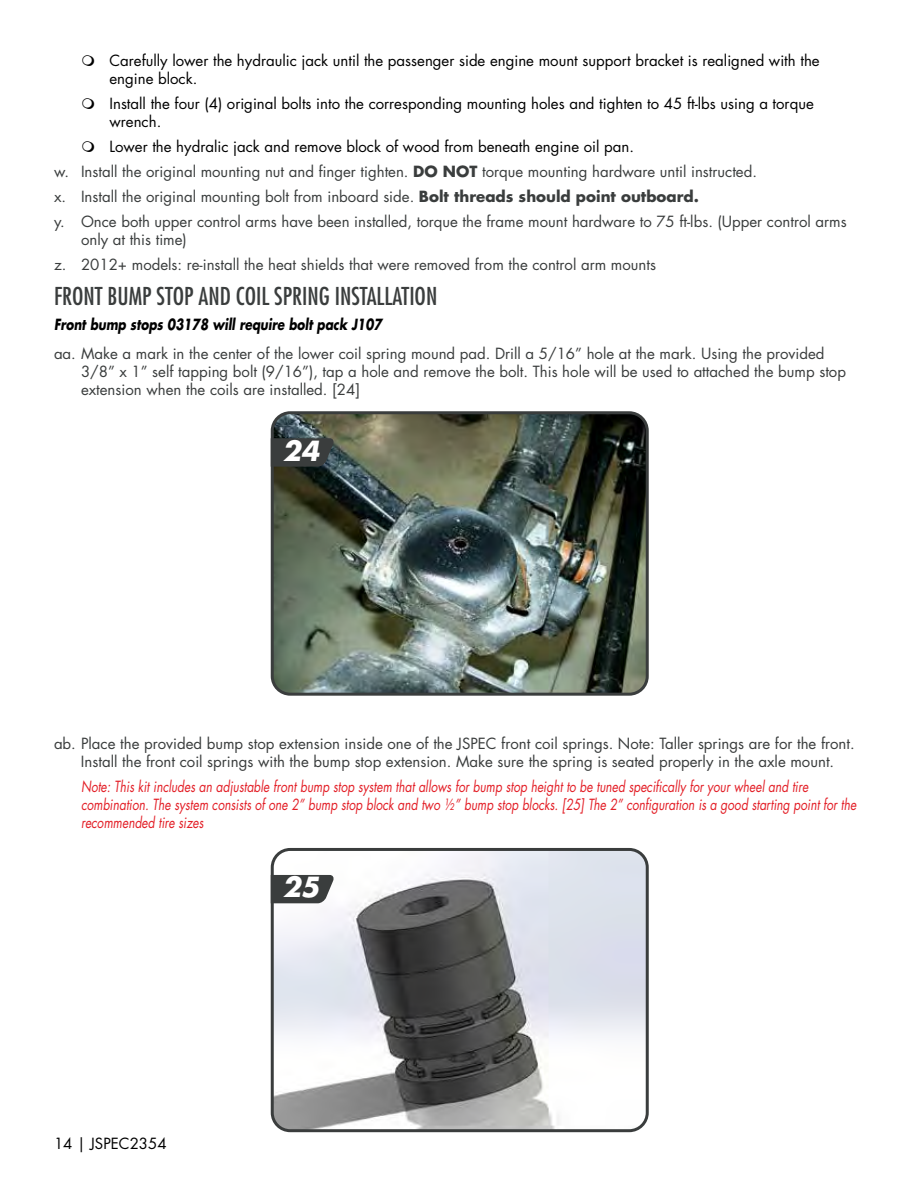
<style>
.page{position:relative;width:918px;height:1188px;background:#fff}
.page>*{position:absolute;margin:0;border:0;box-sizing:border-box;transform-origin:0 0}
.t1{font:italic 700 27px "Futura Std";color:#fff}
.t2{font:condensed 24px "Futura Std";color:#3a3d3d}
.t3{font:15px/25px "Futura Std";color:#3a3d3d}
.t4{font:italic 15px/18px "Futura Std";color:#e31f27;scale:.8 1}
.t5{font:15px/18px "Futura Std";color:#000}
.t6{font:italic 700 15px "Futura Std";color:#000;scale:.8 1}
.s1{color:#000}
.s2{font-weight:700}
</style>
<div class="page">
<img style="left:275px;top:415px;width:370px;height:277px">
<div style="left:271px;top:411px;width:378px;height:285px;border:3px solid #3a3d3d;border-radius:18px"></div>
<svg style="left:271px;top:438px;width:63px;height:29px;background:#3a3f3f"></svg>
<img style="left:272px;top:852px;width:373px;height:279px">
<div style="left:271px;top:848px;width:378px;height:284px;border:3px solid #3a3d3d;border-radius:18px"></div>
<svg style="left:271px;top:875px;width:63px;height:28px;background:#484b4b"></svg>
<p class="t5" style="left:110px;top:52px;width:712px">Carefully lower the hydraulic jack until the passenger side engine mount support bracket is realigned with the engine block.</p>
<p class="t5" style="left:110px;top:95px;width:706px">Install the four (4) original bolts into the corresponding mounting holes and tighten to 45 ft-lbs using a torque wrench.</p>
<p class="t3" style="left:54px;top:134px;width:794px;text-indent:56px"><span class="s1">Lower the hydralic jack and remove block of wood from beneath engine oil pan.<br></span>w. Install the original mounting nut and finger tighten. <span class="s2">DO NOT</span> torque mounting hardware until instructed.<br>x. Install the original mounting bolt from inboard side. <span class="s2">Bolt threads should point outboard.<br></span>y. Once both upper control arms have been installed, torque the frame mount hardware to 75 ft-lbs. (Upper control arms</p>
<p class="t3" style="left:54px;top:227px;width:604px;text-indent:27px">only at this time)<br>z. 2012+ models: re-install the heat shields that were removed from the control arm mounts</p>
<h2 class="t2" style="left:54px;top:282px;width:385px">FRONT BUMP STOP AND COIL SPRING INSTALLATION</h2>
<p class="t6" style="left:54px;top:314px;width:412px">Front bump stops 03178 will require bolt pack J107</p>
<p class="t3" style="left:81px;top:345px;width:767px;line-height:18px;text-indent:-27px">aa. Make a mark in the center of the lower coil spring mound pad. Drill a 5/16” hole at the mark. Using the provided<br>3/8” x 1” self tapping bolt (9/16”), tap a hole and remove the bolt. This hole will be used to attached the bump stop extension when the coils are installed. [24]</p>
<h1 class="t1" style="left:282px;top:432px;width:39px">24</h1>
<p class="t3" style="left:54px;top:734px;width:802px;line-height:18px;text-align:center">ab. Place the provided bump stop extension inside one of the JSPEC front coil springs. Note: Taller springs are for the front.<br>Install the front coil springs with the bump stop extension. Make sure the spring is seated properly in the axle mount.</p>
<p class="t4" style="left:81px;top:777px;width:971px">Note: This kit includes an adjustable front bump stop system that allows for bump stop height to be tuned specifically for your wheel and tire combination. The system consists of one 2” bump stop block and two 1/2” bump stop blocks. [25] The 2” configuration is a good starting point for the recommended tire sizes</p>
<p class="t5" style="left:54px;top:1135px;width:114px">14 | JSPEC2354</p>
<h1 class="t1" style="left:282px;top:869px;width:39px">25</h1>
</div>
